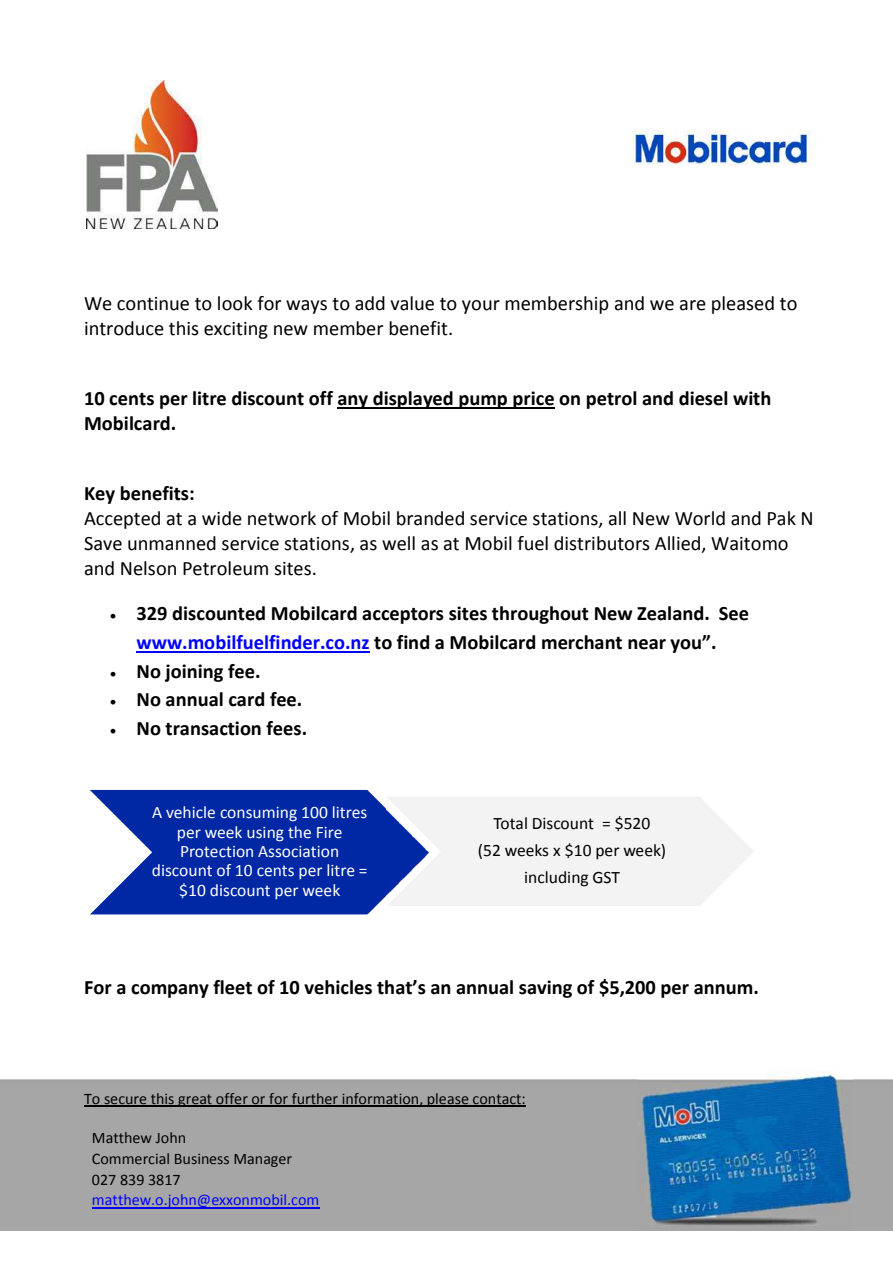
<style>
.page{position:relative;width:893px;height:1263px;background:#fff}
.page>*{position:absolute;margin:0;border:0;box-sizing:border-box;transform-origin:0 0}
.t1{font:700 20.55px/24.9px "Calibri";color:#000}
.t2{font:20.55px/24.9px "Calibri";color:#000}
.t3{font:17.55px/19.2px "Calibri";color:#fff;text-align:center}
.t4{font:17.55px/26.7px "Calibri";color:#000;text-align:center}
.t5{font:16.05px/20.7px "Calibri";color:#000}
.t6{font:16.05px "Calibri";color:#00f}
.s1{color:#00f}
</style>
<div class="page">
<div style="left:0;top:1079px;width:893px;height:152px;background:#a6a6a6"></div>
<hr style="left:84px;top:1105px;width:442px;height:1px;background:#000">
<hr style="left:92px;top:1207px;width:227px;height:1px;background:#00f">
<img style="left:640px;top:1071px;width:213px;height:158px">
<img style="left:631px;top:130px;width:186px;height:36px">
<img style="left:86px;top:81px;width:131px;height:147px">
<hr style="left:337px;top:407px;width:218px;height:2px;background:#000">
<hr style="left:137px;top:651px;width:233px;height:2px;background:#00f">
<svg style="left:90px;top:789px;width:297px;height:126px;background:#2244b0"></svg>
<img style="left:387px;top:797px;width:367px;height:109px">
<p class="t2" style="left:84px;top:290px;width:715px">We continue to look for ways to add value to your membership and we are pleased to introduce this exciting new member benefit.</p>
<p class="t1" style="left:84px;top:385px;width:689px">10 cents per litre discount off any displayed pump price on petrol and diesel with<br>Mobilcard.</p>
<p class="t1" style="left:84px;top:480px;width:112px">Key benefits:</p>
<p class="t2" style="left:84px;top:505px;width:731px">Accepted at a wide network of Mobil branded service stations, all New World and Pak N<br>Save unmanned service stations, as well as at Mobil fuel distributors Allied, Waitomo and Nelson Petroleum sites.</p>
<p class="t1" style="left:110px;top:599px;width:640px;line-height:28.7px;text-align:center">• 329 discounted Mobilcard acceptors sites throughout New Zealand. See <span class="s1">www.mobilfuelfinder.co.nz</span> to find a Mobilcard merchant near you”.</p>
<p class="t1" style="left:110px;top:658px;width:152px">• No joining fee.</p>
<p class="t1" style="left:110px;top:686px;width:194px">• No annual card fee.</p>
<p class="t1" style="left:110px;top:715px;width:199px">• No transaction fees.</p>
<p class="t3" style="left:152px;top:802px;width:217px">A vehicle consuming 100 litres per week using the Fire<br>Protection Association discount of 10 cents per litre = $10 discount per week</p>
<p class="t4" style="left:478px;top:810px;width:190px">Total Discount = $520<br>(52 weeks x $10 per week) including GST</p>
<p class="t1" style="left:84px;top:973px;width:676px">For a company fleet of 10 vehicles that’s an annual saving of $5,200 per annum.</p>
<p class="t5" style="left:84px;top:1087px;width:443px">To secure this great offer or for further information, please contact:</p>
<p class="t5" style="left:92px;top:1127px;width:202px">Matthew John<br>Commercial Business Manager<br>027 839 3817</p>
<p class="t6" style="left:92px;top:1189px;width:229px">matthew.o.john@exxonmobil.com</p>
</div>
